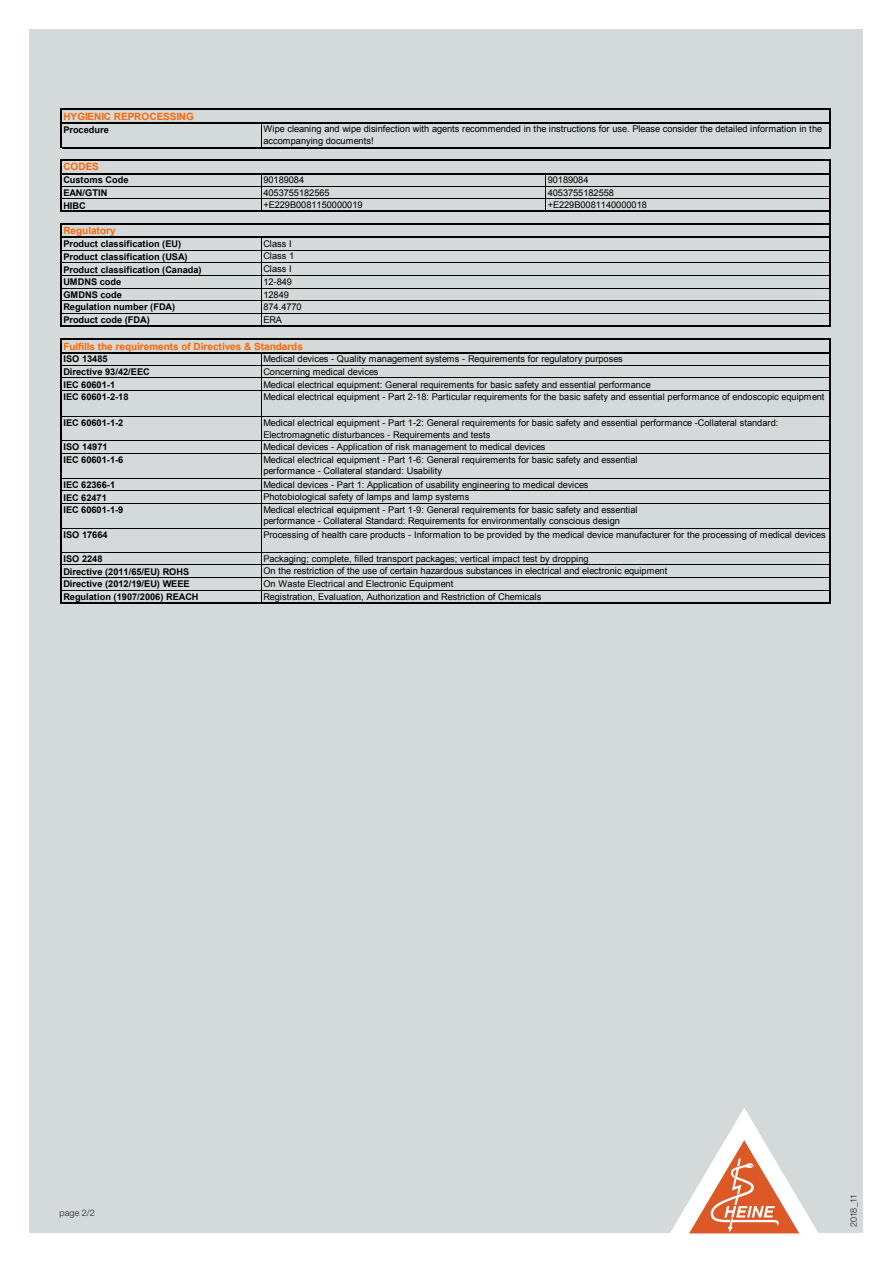
<style>
.page{position:relative;width:893px;height:1263px;background:#fff}
.page>*{position:absolute;margin:0;border:0;box-sizing:border-box;transform-origin:0 0}
.t1{font:700 9.9px "Arial";color:#f60}
.t2{font:9.3px/12.6px "Arial";letter-spacing:-.005em;color:#000}
.t3{font:700 9.3px/12.6px "Arial";letter-spacing:-.005em;color:#000}
.t4{font:300 9px "Helvetica Neue LT Std";letter-spacing:-.005em;color:#231f20}
</style>
<div class="page">
<div style="left:30px;top:30px;width:833px;height:1203px;background:#d4d9d9"></div>
<hr style="left:60px;top:109px;width:2px;height:39px;background:#000">
<hr style="left:829px;top:110px;width:1px;height:38px;background:#000">
<svg style="left:261px;top:124px;width:1px;height:23px"></svg>
<hr style="left:60px;top:159px;width:2px;height:53px;background:#000">
<hr style="left:261px;top:174px;width:1px;height:37px;background:#000">
<hr style="left:60px;top:223px;width:2px;height:104px;background:#000">
<hr style="left:829px;top:161px;width:1px;height:166px;background:#000">
<hr style="left:261px;top:238px;width:1px;height:87px;background:#000">
<hr style="left:60px;top:338px;width:2px;height:265px;background:#000">
<hr style="left:829px;top:340px;width:1px;height:263px;background:#000">
<hr style="left:261px;top:353px;width:1px;height:249px;background:#000">
<hr style="left:545px;top:174px;width:1px;height:37px;background:#000">
<hr style="left:62px;top:109px;width:768px;height:1px;background:#000">
<hr style="left:62px;top:122px;width:768px;height:2px;background:#000">
<hr style="left:62px;top:147px;width:768px;height:1px;background:#000">
<hr style="left:62px;top:159px;width:768px;height:2px;background:#000">
<hr style="left:62px;top:173px;width:768px;height:1px;background:#000">
<hr style="left:62px;top:186px;width:767px;height:1px;background:#000">
<hr style="left:62px;top:198px;width:767px;height:1px;background:#000">
<hr style="left:62px;top:211px;width:768px;height:1px;background:#000">
<hr style="left:62px;top:223px;width:768px;height:2px;background:#000">
<hr style="left:62px;top:237px;width:768px;height:1px;background:#000">
<hr style="left:62px;top:250px;width:767px;height:1px;background:#000">
<hr style="left:62px;top:262px;width:767px;height:1px;background:#000">
<hr style="left:62px;top:275px;width:767px;height:1px;background:#000">
<hr style="left:62px;top:288px;width:767px;height:1px;background:#000">
<hr style="left:62px;top:300px;width:767px;height:1px;background:#000">
<hr style="left:62px;top:313px;width:767px;height:1px;background:#000">
<hr style="left:62px;top:325px;width:768px;height:2px;background:#000">
<hr style="left:62px;top:338px;width:768px;height:2px;background:#000">
<hr style="left:62px;top:352px;width:768px;height:1px;background:#000">
<hr style="left:62px;top:365px;width:767px;height:1px;background:#000">
<hr style="left:62px;top:378px;width:767px;height:1px;background:#000">
<hr style="left:62px;top:390px;width:767px;height:1px;background:#000">
<hr style="left:62px;top:416px;width:767px;height:1px;background:#000">
<hr style="left:62px;top:440px;width:767px;height:1px;background:#000">
<hr style="left:62px;top:453px;width:767px;height:1px;background:#000">
<hr style="left:62px;top:478px;width:767px;height:1px;background:#000">
<hr style="left:62px;top:490px;width:767px;height:1px;background:#000">
<hr style="left:62px;top:503px;width:767px;height:1px;background:#000">
<hr style="left:62px;top:528px;width:767px;height:1px;background:#000">
<hr style="left:62px;top:552px;width:767px;height:1px;background:#000">
<hr style="left:62px;top:564px;width:767px;height:1px;background:#000">
<hr style="left:62px;top:577px;width:767px;height:1px;background:#000">
<hr style="left:62px;top:590px;width:767px;height:1px;background:#000">
<hr style="left:62px;top:602px;width:768px;height:1px;background:#000">
<svg style="left:670px;top:1108px;width:148px;height:125px"></svg>
<p class="t1" style="left:63px;top:110px;width:132px">HYGIENIC REPROCESSING</p>
<p class="t3" style="left:63px;top:123px;width:47px">Procedure</p>
<p class="t1" style="left:63px;top:160px;width:37px">CODES</p>
<p class="t3" style="left:63px;top:174px;width:67px">Customs Code</p>
<p class="t2" style="left:263px;top:173px;width:42px">90189084</p>
<p class="t2" style="left:548px;top:173px;width:42px">90189084</p>
<p class="t3" style="left:63px;top:187px;width:46px">EAN/GTIN</p>
<p class="t2" style="left:263px;top:186px;width:68px">4053755182565</p>
<p class="t2" style="left:548px;top:186px;width:68px">4053755182558</p>
<p class="t3" style="left:63px;top:199px;width:24px">HIBC</p>
<p class="t2" style="left:263px;top:199px;width:101px">+E229B0081150000019</p>
<p class="t2" style="left:548px;top:199px;width:101px">+E229B0081140000018</p>
<p class="t1" style="left:63px;top:224px;width:54px">Regulatory</p>
<p class="t3" style="left:63px;top:238px;width:140px">Product classification (EU)<br>Product classification (USA)<br>Product classification (Canada)<br>UMDNS code<br>GMDNS code<br>Regulation number (FDA)<br>Product code (FDA)</p>
<p class="t1" style="left:63px;top:339px;width:241px">Fulfills the requirements of Directives &amp; Standards</p>
<p class="t3" style="left:63px;top:353px;width:88px">ISO 13485<br>Directive 93/42/EEC<br>IEC 60601-1<br>IEC 60601-2-18</p>
<p class="t3" style="left:63px;top:417px;width:62px">IEC 60601-1-2</p>
<p class="t3" style="left:63px;top:441px;width:62px">ISO 14971<br>IEC 60601-1-6</p>
<p class="t3" style="left:63px;top:479px;width:62px">IEC 62366-1<br>IEC 62471<br>IEC 60601-1-9</p>
<p class="t3" style="left:63px;top:529px;width:46px">ISO 17664</p>
<p class="t3" style="left:63px;top:553px;width:137px">ISO 2248<br>Directive (2011/65/EU) ROHS<br>Directive (2012/19/EU) WEEE<br>Regulation (1907/2006) REACH</p>
<p class="t2" style="left:263px;top:123px;width:560px;line-height:11.4px">Wipe cleaning and wipe disinfection with agents recommended in the instructions for use. Please consider the detailed information in the accompanying documents!</p>
<p class="t2" style="left:263px;top:237px;width:30px">Class I</p>
<p class="t2" style="left:263px;top:250px;width:32px">Class 1<br>Class I<br>12-849<br>12849</p>
<p class="t2" style="left:263px;top:300px;width:40px">874.4770<br>ERA</p>
<p class="t2" style="left:263px;top:353px;width:361px">Medical devices - Quality management systems - Requirements for regulatory purposes<br>Concerning medical devices</p>
<p class="t2" style="left:263px;top:378px;width:563px">Medical electrical equipment: General requirements for basic safety and essential performance<br>Medical electrical equipment - Part 2-18: Particular requirements for the basic safety and essential performance of endoscopic equipment</p>
<p class="t2" style="left:263px;top:417px;width:516px;line-height:11.4px">Medical electrical equipment - Part 1-2: General requirements for basic safety and essential performance -Collateral standard:<br>Electromagnetic disturbances - Requirements and tests</p>
<p class="t2" style="left:263px;top:441px;width:284px">Medical devices - Application of risk management to medical devices</p>
<p class="t2" style="left:263px;top:454px;width:376px;line-height:11.4px">Medical electrical equipment - Part 1-6: General requirements for basic safety and essential performance - Collateral standard: Usability</p>
<p class="t2" style="left:263px;top:478px;width:376px">Medical devices - Part 1: Application of usability engineering to medical devices<br>Photobiological safety of lamps and lamp systems<br>Medical electrical equipment - Part 1-9: General requirements for basic safety and essential</p>
<p class="t2" style="left:263px;top:514px;width:564px;line-height:13.4px">performance - Collateral Standard: Requirements for environmentally conscious design<br>Processing of health care products - Information to be provided by the medical device manufacturer for the processing of medical devices</p>
<p class="t2" style="left:263px;top:552px;width:405px">Packaging; complete, filled transport packages; vertical impact test by dropping<br>On the restriction of the use of certain hazardous substances in electrical and electronic equipment<br>On Waste Electrical and Electronic Equipment</p>
<p class="t2" style="left:263px;top:590px;width:280px">Registration, Evaluation, Authorization and Restriction of Chemicals</p>
<p class="t4" style="left:60px;top:1207px;width:37px">page 2/2</p>
<p class="t4" style="left:848px;top:1227px;width:34px;rotate:-90deg">2018_11</p>
</div>
